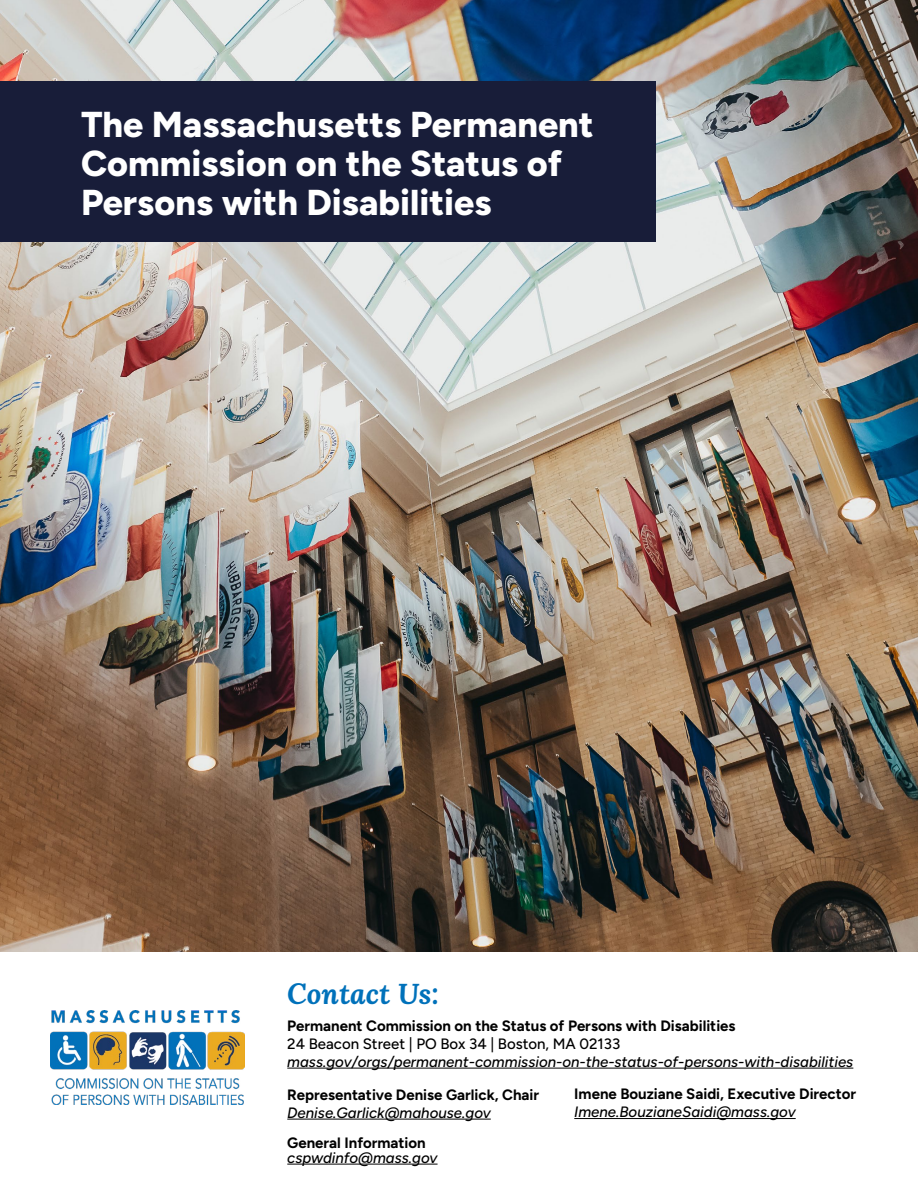
<style>
.page{position:relative;width:918px;height:1188px;background:#fff}
.page>*{position:absolute;margin:0;border:0;box-sizing:border-box;transform-origin:0 0}
.t1{font:800 36px/39px "Figtree";color:#fff}
.t2{font:italic 700 28.5px "Lora";color:#0071ba}
.t3{font:italic 500 15px/18px "Figtree";color:#000}
.t4{font:700 15px/18px "Figtree";color:#000}
.s1{font-weight:700;font-style:normal}
.s2{font-style:normal}
.s3{font-weight:500;font-style:italic}
</style>
<div class="page">
<img style="left:0;top:0;width:918px;height:951px">
<div style="left:0;top:81px;width:656px;height:161px;background:#181d39"></div>
<hr style="left:287px;top:1068px;width:566px;height:1px;background:#000">
<hr style="left:287px;top:1119px;width:204px;height:1px;background:#000">
<hr style="left:287px;top:1164px;width:151px;height:1px;background:#000">
<hr style="left:574px;top:1118px;width:222px;height:1px;background:#000">
<img style="left:51px;top:1011px;width:193px;height:94px">
<p class="t1" style="left:81px;top:104px;width:514px">The Massachusetts Permanent<br>Commission on the Status of<br>Persons with Disabilities</p>
<h1 class="t2" style="left:287px;top:973px;width:153px">Contact Us:</h1>
<p class="t3" style="left:287px;top:1016px;width:568px"><span class="s1">Permanent Commission on the Status of Persons with Disabilities<br></span><span class="s2">24 Beacon Street | PO Box 34 | Boston, MA 02133 </span>mass.gov/orgs/permanent-commission-on-the-status-of-persons-with-disabilities</p>
<h2 class="t4" style="left:287px;top:1085px;width:253px">Representative Denise Garlick, Chair<br><span class="s3">Denise.Garlick@mahouse.gov</span></h2>
<p class="t4" style="left:287px;top:1135px;width:152px;line-height:15px">General Information <span class="s3">cspwdinfo@mass.gov</span></p>
<h2 class="t4" style="left:574px;top:1085px;width:283px">Imene Bouziane Saidi, Executive Director<br><span class="s3">Imene.BouzianeSaidi@mass.gov</span></h2>
</div>
